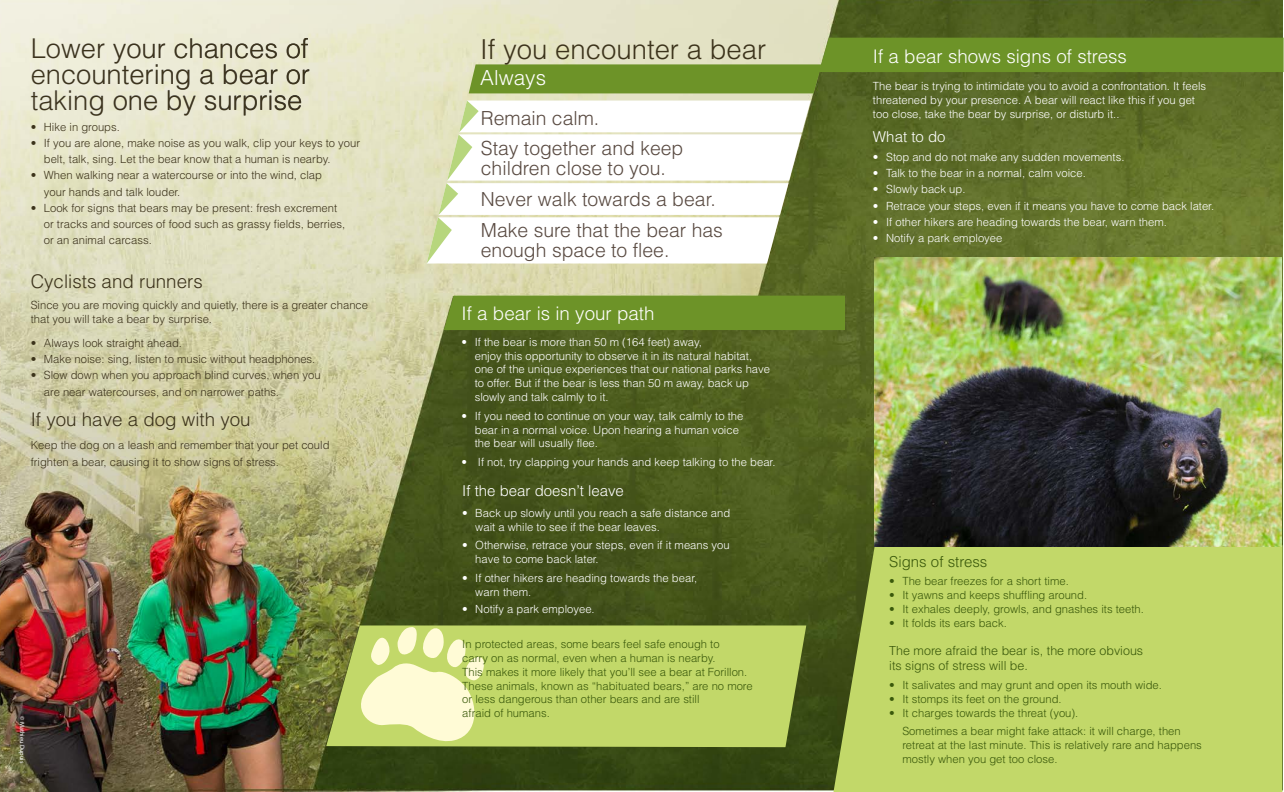
<style>
.page{position:relative;width:1284px;height:792px;background:#fff}
.page>*{position:absolute;margin:0;border:0;box-sizing:border-box;transform-origin:0 0}
.t1{font:300 27.5px "Helvetica";color:#3c331b}
.t2{font:300 27.25px/25.8px "Helvetica";color:#3c331b;text-align:justify}
.t3{font:300 20.75px "Helvetica";color:#fff}
.t4{font:300 19.38px/31.2px "Helvetica";color:#594a41}
.t5{font:300 18.75px "Helvetica";color:#fff}
.t6{font:300 18.75px "Helvetica";color:#3c331b}
.t7{font:300 15px "Helvetica";color:#fff}
.t8{font:300 15px "Helvetica";color:#3a590b}
.t9{font:300 12.5px/15px "Helvetica";color:#3a590b}
.t10{font:300 11.25px/13.8px "Helvetica";color:#fff}
.t11{font:300 11.25px/16.2px "Helvetica";color:#3c331b}
.t12{font:300 11.25px/13.8px "Helvetica";color:#3a590b}
.t13{font:6.25px "Myriad Pro";color:#fff}
</style>
<div class="page">
<img style="left:0;top:0;width:1282px;height:792px">
<svg style="left:31px;top:38px;width:278px;height:77px;background:#deddcb"></svg>
<svg style="left:468px;top:38px;width:815px;height:55px;background:#819a48"></svg>
<div style="left:444px;top:296px;width:401px;height:34px;background:#6d9328"></div>
<svg style="left:426px;top:101px;width:386px;height:162px"></svg>
<div style="left:833px;top:545px;width:449px;height:247px;background:#c2d869"></div>
<svg style="left:326px;top:625px;width:480px;height:122px;background:#b9ce63"></svg>
<svg style="left:345px;top:623px;width:139px;height:121px;background:#dae39a"></svg>
<img style="left:874px;top:258px;width:407px;height:289px">
<h2 class="t2" style="left:31px;top:35px;width:281px">Lower your chances of encountering a bear or taking one by surprise</h2>
<p class="t11" style="left:31px;top:118px;width:91px">• Hike in groups.</p>
<p class="t11" style="left:44px;top:135px;width:318px;text-indent:-13px">• If you are alone, make noise as you walk, clip your keys to your belt, talk, sing. Let the bear know that a human is nearby.</p>
<p class="t11" style="left:44px;top:167px;width:280px;text-indent:-13px">• When walking near a watercourse or into the wind, clap your hands and talk louder.</p>
<p class="t11" style="left:44px;top:199px;width:303px;text-indent:-13px">• Look for signs that bears may be present: fresh excrement or tracks and sources of food such as grassy fields, berries, or an animal carcass.</p>
<h3 class="t6" style="left:31px;top:270px;width:173px">Cyclists and runners</h3>
<p class="t11" style="left:31px;top:298px;width:339px;line-height:13.8px">Since you are moving quickly and quietly, there is a greater chance that you will take a bear by surprise.</p>
<p class="t11" style="left:31px;top:335px;width:153px">• Always look straight ahead.</p>
<p class="t11" style="left:31px;top:351px;width:286px">• Make noise: sing, listen to music without headphones.</p>
<p class="t11" style="left:44px;top:367px;width:278px;text-indent:-13px">• Slow down when you approach blind curves, when you are near watercourses, and on narrower paths.</p>
<h3 class="t6" style="left:31px;top:407px;width:221px">If you have a dog with you</h3>
<p class="t11" style="left:31px;top:437px;width:300px">Keep the dog on a leash and remember that your pet could frighten a bear, causing it to show signs of stress.</p>
<p class="t13" style="left:26px;top:716px;width:49px;rotate:90deg">© Mathieu Dupuis</p>
<h1 class="t1" style="left:480px;top:32px;width:287px">If you encounter a bear</h1>
<h3 class="t3" style="left:480px;top:65px;width:67px">Always</h3>
<h3 class="t4" style="left:481px;top:103px;width:204px;line-height:30px">Remain calm.<br>Stay together and keep</h3>
<h3 class="t4" style="left:481px;top:152px;width:243px">children close to you.<br>Never walk towards a bear.<br>Make sure that the bear has</h3>
<h3 class="t4" style="left:481px;top:234px;width:190px">enough space to flee.</h3>
<h3 class="t5" style="left:461px;top:301px;width:194px">If a bear is in your path</h3>
<p class="t10" style="left:475px;top:335px;width:297px;text-indent:-13px">• If the bear is more than 50 m (164 feet) away,<br>enjoy this opportunity to observe it in its natural habitat, one of the unique experiences that our national parks have to offer. But if the bear is less than 50 m away, back up slowly and talk calmly to it.</p>
<p class="t10" style="left:475px;top:409px;width:270px;text-indent:-13px">• If you need to continue on your way, talk calmly to the bear in a normal voice. Upon hearing a human voice the bear will usually flee.</p>
<p class="t10" style="left:461px;top:455px;width:315px">• If not, try clapping your hands and keep talking to the bear.</p>
<h3 class="t7" style="left:462px;top:481px;width:163px">If the bear doesn’t leave</h3>
<p class="t10" style="left:475px;top:506px;width:256px;text-indent:-13px">• Back up slowly until you reach a safe distance and wait a while to see if the bear leaves.</p>
<p class="t10" style="left:475px;top:538px;width:256px;text-indent:-13px">• Otherwise, retrace your steps, even if it means you have to come back later.</p>
<p class="t10" style="left:475px;top:571px;width:223px;text-indent:-13px">• If other hikers are heading towards the bear, warn them.</p>
<p class="t10" style="left:462px;top:602px;width:134px">• Notify a park employee.</p>
<p class="t12" style="left:462px;top:637px;width:292px">In protected areas, some bears feel safe enough to<br>carry on as normal, even when a human is nearby.<br>This makes it more likely that you’ll see a bear at Forillon.<br>These animals, known as “habituated bears,” are no more or less dangerous than other bears and are still<br>afraid of humans.</p>
<h3 class="t5" style="left:873px;top:44px;width:255px">If a bear shows signs of stress</h3>
<p class="t10" style="left:873px;top:79px;width:335px">The bear is trying to intimidate you to avoid a confrontation. It feels threatened by your presence. A bear will react like this if you get too close, take the bear by surprise, or disturb it..</p>
<h3 class="t7" style="left:873px;top:127px;width:74px">What to do</h3>
<p class="t10" style="left:873px;top:150px;width:253px">• Stop and do not make any sudden movements.</p>
<p class="t10" style="left:873px;top:166px;width:214px">• Talk to the bear in a normal, calm voice.</p>
<p class="t10" style="left:873px;top:182px;width:94px">• Slowly back up.</p>
<p class="t10" style="left:873px;top:199px;width:342px">• Retrace your steps, even if it means you have to come back later.</p>
<p class="t10" style="left:873px;top:215px;width:295px">• If other hikers are heading towards the bear, warn them.</p>
<p class="t10" style="left:873px;top:231px;width:131px">• Notify a park employee</p>
<h3 class="t8" style="left:889px;top:552px;width:100px">Signs of stress</h3>
<p class="t12" style="left:889px;top:574px;width:181px">• The bear freezes for a short time.</p>
<p class="t12" style="left:889px;top:588px;width:199px">• It yawns and keeps shuffling around.</p>
<p class="t12" style="left:889px;top:602px;width:256px">• It exhales deeply, growls, and gnashes its teeth.</p>
<p class="t12" style="left:889px;top:615px;width:119px">• It folds its ears back.</p>
<p class="t9" style="left:889px;top:643px;width:255px">The more afraid the bear is, the more obvious its signs of stress will be.</p>
<p class="t12" style="left:889px;top:678px;width:274px">• It salivates and may grunt and open its mouth wide.</p>
<p class="t12" style="left:889px;top:692px;width:174px">• It stomps its feet on the ground.</p>
<p class="t12" style="left:902px;top:703px;width:280px;line-height:18.8px;text-indent:-13px">• It charges towards the threat (you).<br>Sometimes a bear might fake attack: it will charge, then</p>
<p class="t12" style="left:902px;top:738px;width:301px">retreat at the last minute. This is relatively rare and happens mostly when you get too close.</p>
</div>
